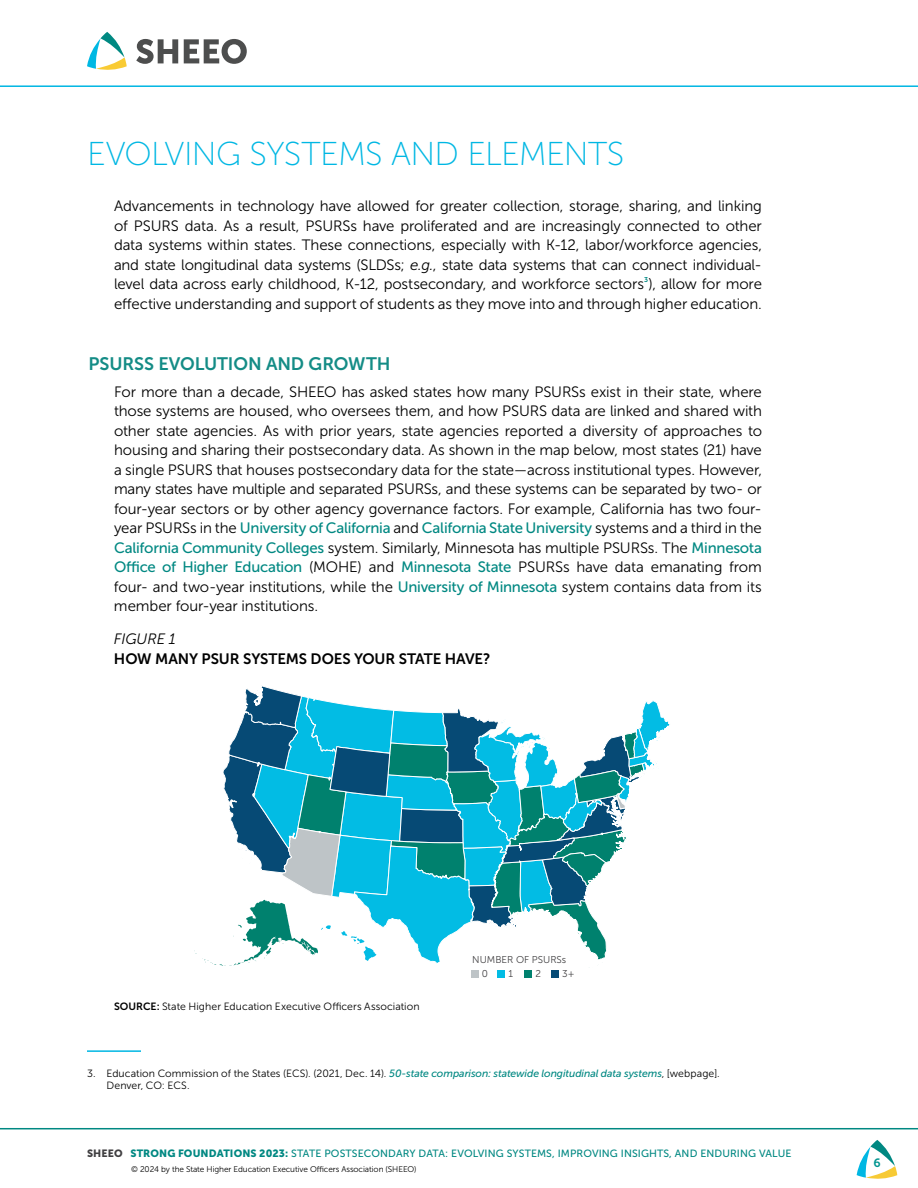
<style>
.page{position:relative;width:918px;height:1188px;background:#fff}
.page>*{position:absolute;margin:0;border:0;box-sizing:border-box;transform-origin:0 0}
.t1{font:33px "Museo Sans 100";letter-spacing:-.02em;color:#00b7e3}
.t2{font:18px "Museo Sans 700";letter-spacing:-.005em;color:#148c86}
.t3{font:15px/19.5px "Museo Sans 300";letter-spacing:-.005em;color:#000;text-align:justify}
.t4{font:15px "Museo Sans 500";letter-spacing:-.015em;color:#008882}
.t5{font:15px "Museo Sans 700";letter-spacing:-.005em;color:#000}
.t6{font:italic 15px "Museo Sans 300";letter-spacing:-.005em;color:#000}
.t7{font:12px "Museo Sans 700";color:#009590}
.t8{font:10.5px/12px "Museo Sans 300";letter-spacing:.005em;color:#000}
.t9{font:10.5px "Museo Sans 500";letter-spacing:.01em;color:#008882}
.t10{font:9.9px/14.4px "Museo Sans 300";color:#414042}
.t11{font:8.25px "Museo Sans 300";letter-spacing:-.01em;color:#000}
.t12{font:7.05px "Museo Sans 700";color:#008882}
.s1{font-style:italic}
.s2{font-family:"Museo Sans 300";color:#000}
.s3{font-family:"Museo Sans 500";color:#008882}
.s4{font-family:"Museo Sans 700"}
.s5{font-family:"Museo Sans 500";font-style:italic;color:#008882}
.s6{font-family:"Museo Sans 900";color:#414042}
.s7{font-family:"Museo Sans 900"}
</style>
<div class="page">
<hr style="left:0;top:85px;width:918px;height:2px;background:#00b7e3">
<svg style="left:136px;top:39px;width:42px;height:25px"></svg>
<svg style="left:184px;top:39px;width:63px;height:25px"></svg>
<svg style="left:87px;top:32px;width:40px;height:38px"></svg>
<hr style="left:87px;top:1050px;width:54px;height:2px;background:#00b7e3">
<svg style="left:195px;top:686px;width:475px;height:280px"></svg>
<div style="left:471px;top:970px;width:8px;height:8px;background:#bec4c7"></div>
<div style="left:498px;top:970px;width:7px;height:8px;background:#02bce4"></div>
<div style="left:524px;top:970px;width:8px;height:8px;background:#00816e"></div>
<div style="left:551px;top:970px;width:8px;height:8px;background:#064a75"></div>
<hr style="left:0;top:1128px;width:918px;height:1px;background:#008882">
<svg style="left:857px;top:1140px;width:40px;height:39px"></svg>
<h1 class="t1" style="left:87px;top:136px;width:539px">EVOLVING SYSTEMS AND ELEMENTS</h1>
<p class="t3" style="left:114px;top:196px;width:650px">Advancements in technology have allowed for greater collection, storage, sharing, and linking of PSURS data. As a result, PSURSs have proliferated and are increasingly connected to other data systems within states. These connections, especially with K-12, labor/workforce agencies, and state longitudinal data systems (SLDSs; <span class="s1">e.g.</span>, state data systems that can connect individual&shy;level data across early childhood, K-12, postsecondary, and workforce sectors ), allow for more</p>
<p class="t12" style="left:644px;top:276px;width:6px">3</p>
<p class="t3" style="left:114px;top:294px;width:650px">effective understanding and support of students as they move into and through higher education.</p>
<p class="t2" style="left:88px;top:354px;width:304px">PSURSS EVOLUTION AND GROWTH</p>
<p class="t3" style="left:114px;top:382px;width:650px">For more than a decade, SHEEO has asked states how many PSURSs exist in their state, where those systems are housed, who oversees them, and how PSURS data are linked and shared with other state agencies. As with prior years, state agencies reported a diversity of approaches to housing and sharing their postsecondary data. As shown in the map below, most states (21) have a single PSURS that houses postsecondary data for the state—across institutional types. However, many states have multiple and separated PSURSs, and these systems can be separated by two- or four-year sectors or by other agency governance factors. For example, California has two four-</p>
<p class="t4" style="left:114px;top:520px;width:649px"><span class="s2">year PSURSs in the</span> University of California <span class="s2">and</span> California State University <span class="s2">systems and a third in the</span></p>
<p class="t3" style="left:114px;top:538px;width:649px"><span class="s3">California Community Colleges</span> system. Similarly, Minnesota has multiple PSURSs. The <span class="s3">Minnesota</span></p>
<p class="t4" style="left:114px;top:559px;width:649px">Office of Higher Education <span class="s2">(MOHE) and</span> Minnesota State <span class="s2">PSURSs have data emanating from</span></p>
<p class="t3" style="left:114px;top:577px;width:649px">four- and two-year institutions, while the <span class="s3">University of Minnesota</span> system contains data from its member four-year institutions.</p>
<p class="t6" style="left:114px;top:631px;width:63px">FIGURE 1</p>
<p class="t5" style="left:114px;top:650px;width:378px">HOW MANY PSUR SYSTEMS DOES YOUR STATE HAVE?</p>
<p class="t8" style="left:114px;top:1000px;width:307px"><span class="s4">SOURCE:</span> State Higher Education Executive Officers Association</p>
<p class="t10" style="left:509px;top:952px;width:59px;text-indent:-36px">NUMBER OF PSURSs<br>1</p>
<p class="t10" style="left:482px;top:967px;width:8px">0</p>
<p class="t10" style="left:535px;top:967px;width:7px">2</p>
<p class="t10" style="left:562px;top:967px;width:14px">3+</p>
<p class="t8" style="left:106px;top:1067px;width:615px;text-indent:-19px">3. Education Commission of the States (ECS). (2021, Dec. 14). <span class="s5">50-state comparison: statewide longitudinal data systems</span>, [webpage].<br>Denver, CO: ECS.</p>
<p class="t9" style="left:87px;top:1147px;width:706px"><span class="s6">SHEEO</span> <span class="s7">STRONG FOUNDATIONS 2023:</span> STATE POSTSECONDARY DATA: EVOLVING SYSTEMS, IMPROVING INSIGHTS, AND ENDURING VALUE</p>
<p class="t11" style="left:131px;top:1165px;width:287px">© 2024 by the State Higher Education Executive Officers Association (SHEEO)</p>
<p class="t7" style="left:873px;top:1156px;width:9px">6</p>
</div>
